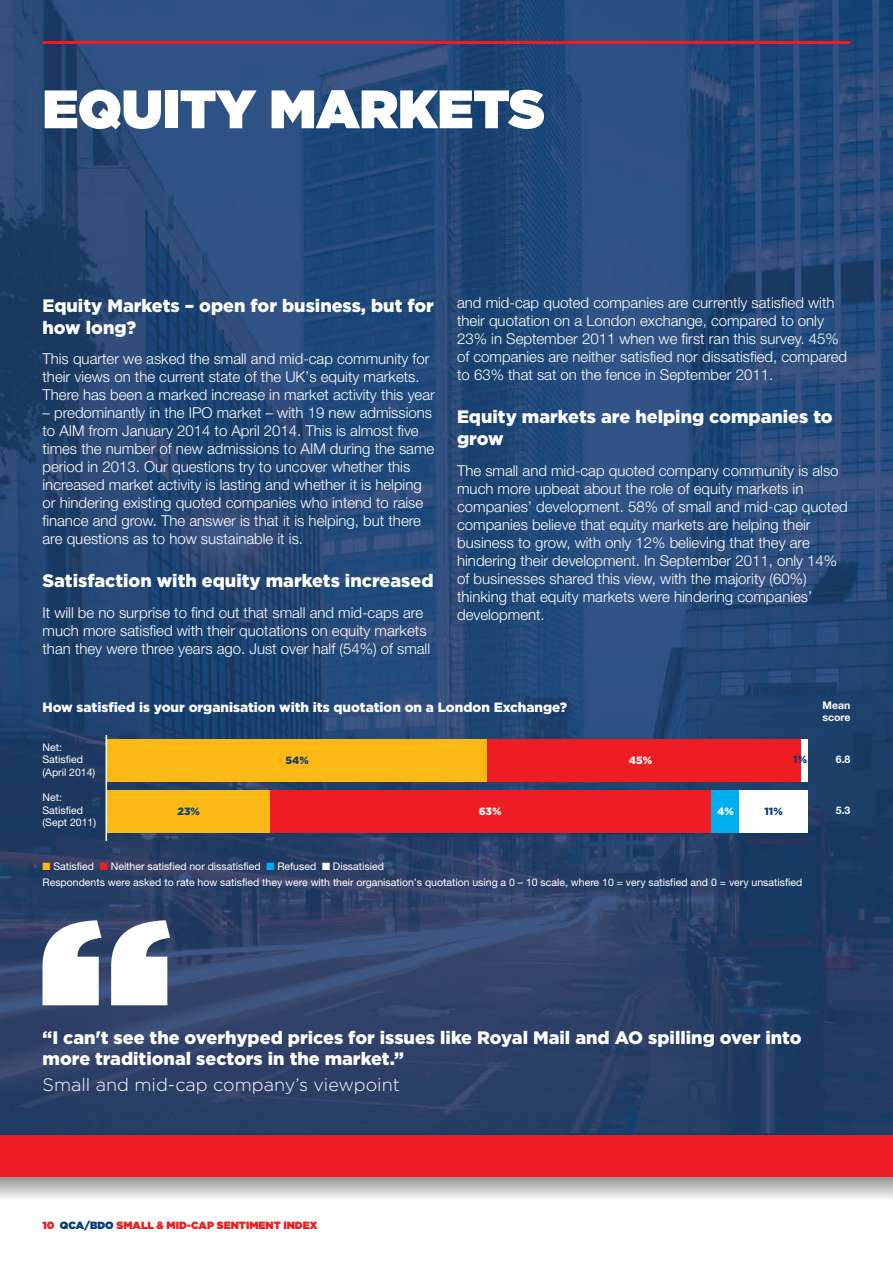
<style>
.page{position:relative;width:893px;height:1263px;background:#fff}
.page>*{position:absolute;margin:0;border:0;box-sizing:border-box;transform-origin:0 0}
.t1{font:900 54px "Gotham";color:#fff}
.t2{font:900 18px/21.6px "Gotham";color:#fff}
.t3{font:300 18px "Gotham";color:#fff}
.t4{font:300 15px/18px "Helvetica Neue";color:#fff}
.t5{font:900 13.5px "Gotham";color:#fff}
.t6{font:10.5px/12.6px "Helvetica Neue";color:#fff}
.t7{font:900 10.5px "Gotham";color:#ee1d23}
.t8{font:700 10.5px/12.6px "Helvetica Neue";color:#fff}
.t9{font:900 10.5px "Gotham";color:#0b3e75}
.t10{font:900 10.5px "Gotham";color:#fff}
.s1{color:#fcb814}
.s2{color:#ee1d23}
.s3{color:#00aeef}
.s4{color:#0b3e75}
</style>
<div class="page">
<img style="left:0;top:0;width:893px;height:1132px">
<hr style="left:43px;top:41px;width:807px;height:3px;background:#ee1d23">
<div style="left:0;top:1135px;width:893px;height:43px;background:#ee1d23"></div>
<div style="left:106px;top:739px;width:695px;height:43px;background:#ee1d23"></div>
<div style="left:106px;top:739px;width:381px;height:43px;background:#fcb814"></div>
<div style="left:106px;top:790px;width:702px;height:43px;background:#fff"></div>
<div style="left:106px;top:790px;width:633px;height:43px;background:#00aeef"></div>
<div style="left:106px;top:790px;width:605px;height:43px;background:#ee1d23"></div>
<div style="left:106px;top:790px;width:163px;height:43px;background:#fcb814"></div>
<hr style="left:106px;top:735px;width:1px;height:106px;background:#fff">
<svg style="left:43px;top:920px;width:127px;height:85px"></svg>
<h1 class="t1" style="left:43px;top:90px;width:504px">EQUITY MARKETS</h1>
<p class="t2" style="left:43px;top:296px;width:393px">equity markets – open for business, but for how long?</p>
<p class="t4" style="left:43px;top:351px;width:394px">This quarter we asked the small and mid-cap community for their views on the current state of the UK’s equity markets.<br>There has been a marked increase in market activity this year</p>
<p class="t4" style="left:43px;top:405px;width:393px">– predominantly in the IPO market – with 19 new admissions to AIM from January 2014 to April 2014. This is almost five times the number of new admissions to AIM during the same period in 2013. Our questions try to uncover whether this increased market activity is lasting and whether it is helping or hindering existing quoted companies who intend to raise finance and grow. The answer is that it is helping, but there are questions as to how sustainable it is.</p>
<p class="t2" style="left:43px;top:572px;width:393px">satisfaction with equity markets increased</p>
<p class="t4" style="left:43px;top:605px;width:389px">It will be no surprise to find out that small and mid-caps are much more satisfied with their quotations on equity markets than they were three years ago. Just over half (54%) of small</p>
<p class="t4" style="left:457px;top:295px;width:392px">and mid-cap quoted companies are currently satisfied with their quotation on a London exchange, compared to only 23% in September 2011 when we first ran this survey. 45% of companies are neither satisfied nor dissatisfied, compared to 63% that sat on the fence in September 2011.</p>
<p class="t2" style="left:457px;top:408px;width:377px">equity markets are helping companies to grow</p>
<p class="t4" style="left:457px;top:463px;width:392px">The small and mid-cap quoted company community is also much more upbeat about the role of equity markets in companies’ development. 58% of small and mid-cap quoted companies believe that equity markets are helping their business to grow, with only 12% believing that they are hindering their development. In September 2011, only 14% of businesses shared this view, with the majority (60%) thinking that equity markets were hindering companies’ development.</p>
<p class="t5" style="left:42px;top:702px;width:526px">how satisfied is your organisation with its quotation on a london exchange?</p>
<p class="t6" style="left:43px;top:742px;width:54px">Net:<br>Satisfied (April 2014)</p>
<p class="t9" style="left:286px;top:757px;width:25px">54%</p>
<p class="t10" style="left:629px;top:757px;width:25px">45%</p>
<p class="t9" style="left:793px;top:756px;width:15px">1%</p>
<p class="t8" style="left:822px;top:699px;width:29px">Mean score</p>
<p class="t8" style="left:836px;top:754px;width:16px">6.8</p>
<p class="t6" style="left:43px;top:792px;width:55px">Net:<br>Satisfied (Sept 2011)</p>
<p class="t6" style="left:43px;top:859px;width:761px;line-height:16.4px"><span class="s1">■</span> Satisfied <span class="s2">■</span> Neither satisfied nor dissatisfied <span class="s3">■</span> Refused ■ Dissatisied<br>Respondents were asked to rate how satisfied they were with their organisation’s quotation using a 0 – 10 scale, where 10 = very satisfied and 0 = very unsatisfied</p>
<p class="t10" style="left:479px;top:807px;width:24px">63%</p>
<p class="t10" style="left:717px;top:807px;width:18px">4%</p>
<p class="t9" style="left:764px;top:807px;width:20px">11%</p>
<p class="t9" style="left:177px;top:807px;width:24px">23%</p>
<p class="t8" style="left:836px;top:805px;width:16px">5.3</p>
<p class="t2" style="left:43px;top:1028px;width:760px">“i can't see the overhyped prices for issues like royal mail and ao spilling over into more traditional sectors in the market.”</p>
<p class="t3" style="left:43px;top:1078px;width:359px">Small and mid-cap company’s viewpoint</p>
<p class="t7" style="left:43px;top:1221px;width:276px">10 <span class="s4">QCA/BDO</span> SMALL &amp; MID-CAP SENTIMENT INDEX</p>
</div>
